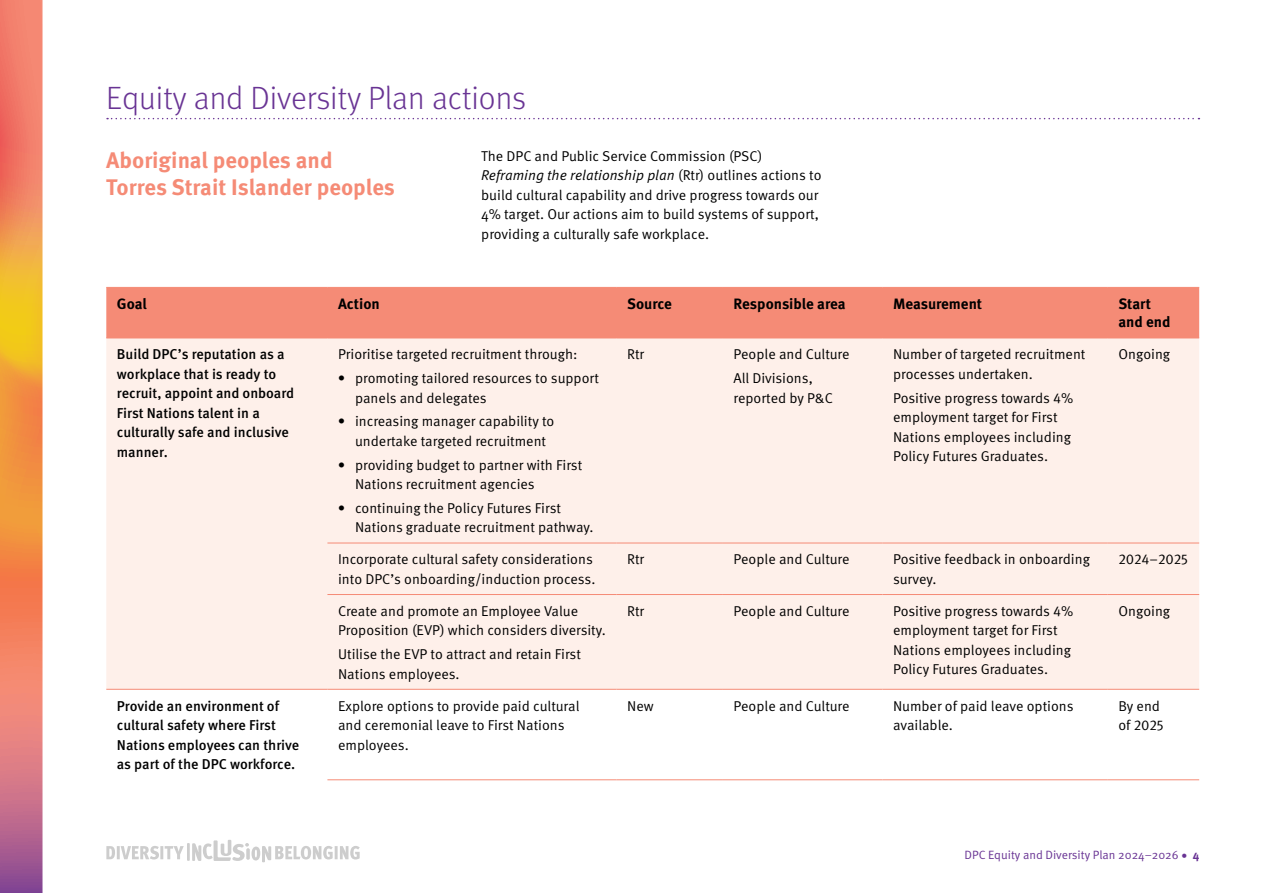
<style>
.page{position:relative;width:1263px;height:893px;background:#fff}
.page>*{position:absolute;margin:0;border:0;box-sizing:border-box;transform-origin:0 0}
.H1_dotted_heading{font:300 32.25px "Meta Pro";color:#693494}
.H2_subhead_bigger{font:700 22.5px/27px "Meta Pro";color:#f58b76}
.Table_header{font:700 15px/18px "Meta Pro";color:#000}
.table_body{font:14.25px/19.5px "Meta Pro Norm";color:#000}
.Body{font:14.25px/19.5px "Meta Pro Norm";color:#000}
.table_body-2{font:500 14.25px/19.5px "Meta Pro";color:#000}
.t1{font:12px "Meta Pro Norm";color:#693494}
.s1{font-family:"Meta Pro Norm Ita"}
.s2{font-family:"Meta Pro";font-weight:700}
</style>
<div class="page">
<svg style="left:106px;top:840px;width:254px;height:22px"></svg>
<svg style="left:107px;top:118px;width:1092px;height:1px"></svg>
<div style="left:106px;top:288px;width:1093px;height:50px;background:#f58b76"></div>
<div style="left:106px;top:339px;width:1093px;height:204px;background:#fef0ea"></div>
<div style="left:106px;top:543px;width:1093px;height:146px;background:#fef0ea"></div>
<hr style="left:327px;top:543px;width:290px;height:1px;background:#f58b76">
<hr style="left:617px;top:543px;width:106px;height:1px;background:#f58b76">
<hr style="left:723px;top:543px;width:159px;height:1px;background:#f58b76">
<hr style="left:882px;top:543px;width:226px;height:1px;background:#f58b76">
<hr style="left:1108px;top:543px;width:91px;height:1px;background:#f58b76">
<hr style="left:106px;top:287px;width:221px;height:1px;background:#f58b76">
<hr style="left:327px;top:287px;width:290px;height:1px;background:#f58b76">
<hr style="left:617px;top:287px;width:106px;height:1px;background:#f58b76">
<hr style="left:723px;top:287px;width:159px;height:1px;background:#f58b76">
<hr style="left:882px;top:287px;width:226px;height:1px;background:#f58b76">
<hr style="left:1108px;top:287px;width:91px;height:1px;background:#f58b76">
<hr style="left:106px;top:338px;width:221px;height:1px;background:#f58b76">
<hr style="left:327px;top:338px;width:290px;height:1px;background:#f58b76">
<hr style="left:617px;top:338px;width:106px;height:1px;background:#f58b76">
<hr style="left:723px;top:338px;width:159px;height:1px;background:#f58b76">
<hr style="left:882px;top:338px;width:226px;height:1px;background:#f58b76">
<hr style="left:1108px;top:338px;width:91px;height:1px;background:#f58b76">
<hr style="left:327px;top:594px;width:290px;height:1px;background:#f58b76">
<hr style="left:617px;top:594px;width:106px;height:1px;background:#f58b76">
<hr style="left:723px;top:594px;width:159px;height:1px;background:#f58b76">
<hr style="left:882px;top:594px;width:226px;height:1px;background:#f58b76">
<hr style="left:1108px;top:594px;width:91px;height:1px;background:#f58b76">
<hr style="left:106px;top:689px;width:221px;height:1px;background:#f58b76">
<hr style="left:327px;top:689px;width:290px;height:1px;background:#f58b76">
<hr style="left:617px;top:689px;width:106px;height:1px;background:#f58b76">
<hr style="left:723px;top:689px;width:159px;height:1px;background:#f58b76">
<hr style="left:882px;top:689px;width:226px;height:1px;background:#f58b76">
<hr style="left:1108px;top:689px;width:91px;height:1px;background:#f58b76">
<hr style="left:327px;top:779px;width:290px;height:1px;background:#f58b76">
<hr style="left:617px;top:779px;width:106px;height:1px;background:#f58b76">
<hr style="left:723px;top:779px;width:159px;height:1px;background:#f58b76">
<hr style="left:882px;top:779px;width:226px;height:1px;background:#f58b76">
<hr style="left:1108px;top:779px;width:91px;height:1px;background:#f58b76">
<svg style="left:0;top:0;width:43px;height:893px;background:#e88a5d"></svg>
<h1 class="H1_dotted_heading" style="left:106px;top:75px;width:421px">Equity and Diversity Plan actions</h1>
<h2 class="H2_subhead_bigger" style="left:106px;top:145px;width:290px">Aboriginal peoples and<br>Torres Strait Islander peoples</h2>
<p class="Body" style="left:481px;top:145px;width:342px">The DPC and Public Service Commission (PSC)<br><span class="s1">Reframing the relationship plan</span> (Rtr) outlines actions to build cultural capability and drive progress towards our 4% target. Our actions aim to build systems of support, providing a culturally safe workplace.</p>
<h1 class="Table_header" style="left:117px;top:294px;width:31px">Goal</h1>
<h1 class="Table_header" style="left:338px;top:294px;width:43px">Action</h1>
<h1 class="Table_header" style="left:627px;top:294px;width:46px">Source</h1>
<h1 class="Table_header" style="left:733px;top:294px;width:113px">Responsible area</h1>
<h1 class="Table_header" style="left:893px;top:294px;width:91px">Measurement</h1>
<h1 class="Table_header" style="left:1118px;top:294px;width:54px">Start and end</h1>
<p class="table_body-2" style="left:117px;top:344px;width:179px">Build DPC’s reputation as a workplace that is ready to recruit, appoint and onboard<br>First Nations talent in a culturally safe and inclusive manner.</p>
<p class="table_body" style="left:338px;top:344px;width:241px">Prioritise targeted recruitment through:</p>
<p class="table_body" style="left:893px;top:344px;width:194px">Number of targeted recruitment processes undertaken.</p>
<p class="table_body" style="left:893px;top:387px;width:182px">Positive progress towards 4% employment target for First<br>Nations employees including<br>Policy Futures Graduates.</p>
<p class="table_body" style="left:627px;top:344px;width:18px">Rtr</p>
<p class="table_body" style="left:733px;top:344px;width:117px">People and Culture</p>
<p class="table_body" style="left:733px;top:367px;width:101px">All Divisions, reported by P&amp;C</p>
<p class="table_body" style="left:1118px;top:344px;width:53px">Ongoing</p>
<p class="Body" style="left:355px;top:367px;width:245px;text-indent:-17px"><span class="s2">•</span> promoting tailored resources to support panels and delegates</p>
<p class="Body" style="left:355px;top:411px;width:201px;text-indent:-17px"><span class="s2">•</span> increasing manager capability to undertake targeted recruitment</p>
<p class="Body" style="left:355px;top:454px;width:229px;text-indent:-17px"><span class="s2">•</span> providing budget to partner with First<br>Nations recruitment agencies</p>
<p class="Body" style="left:355px;top:497px;width:240px;text-indent:-17px"><span class="s2">•</span> continuing the Policy Futures First<br>Nations graduate recruitment pathway.</p>
<p class="table_body" style="left:338px;top:549px;width:259px">Incorporate cultural safety considerations into DPC’s onboarding/induction process.</p>
<p class="table_body" style="left:627px;top:549px;width:18px">Rtr</p>
<p class="table_body" style="left:733px;top:549px;width:117px">People and Culture</p>
<p class="table_body" style="left:893px;top:549px;width:198px">Positive feedback in onboarding survey.</p>
<p class="table_body" style="left:1118px;top:549px;width:71px">2024–2025</p>
<p class="table_body" style="left:338px;top:600px;width:269px">Create and promote an Employee Value<br>Proposition (EVP) which considers diversity.</p>
<p class="table_body" style="left:338px;top:643px;width:244px">Utilise the EVP to attract and retain First<br>Nations employees.</p>
<p class="table_body" style="left:627px;top:600px;width:18px">Rtr</p>
<p class="table_body" style="left:733px;top:600px;width:117px">People and Culture</p>
<p class="table_body" style="left:893px;top:600px;width:182px">Positive progress towards 4% employment target for First<br>Nations employees including<br>Policy Futures Graduates.</p>
<p class="table_body" style="left:1118px;top:600px;width:53px">Ongoing</p>
<p class="table_body-2" style="left:117px;top:695px;width:184px">Provide an environment of cultural safety where First<br>Nations employees can thrive as part of the DPC workforce.</p>
<p class="table_body" style="left:338px;top:695px;width:243px">Explore options to provide paid cultural and ceremonial leave to First Nations employees.</p>
<p class="table_body" style="left:627px;top:695px;width:28px">New</p>
<p class="table_body" style="left:733px;top:695px;width:117px">People and Culture</p>
<p class="table_body" style="left:893px;top:695px;width:182px">Number of paid leave options available.</p>
<p class="table_body" style="left:1118px;top:695px;width:47px">By end of 2025</p>
<p class="t1" style="left:964px;top:846px;width:236px">DPC Equity and Diversity Plan 2024–2026 <span class="s2">• 4</span></p>
</div>
